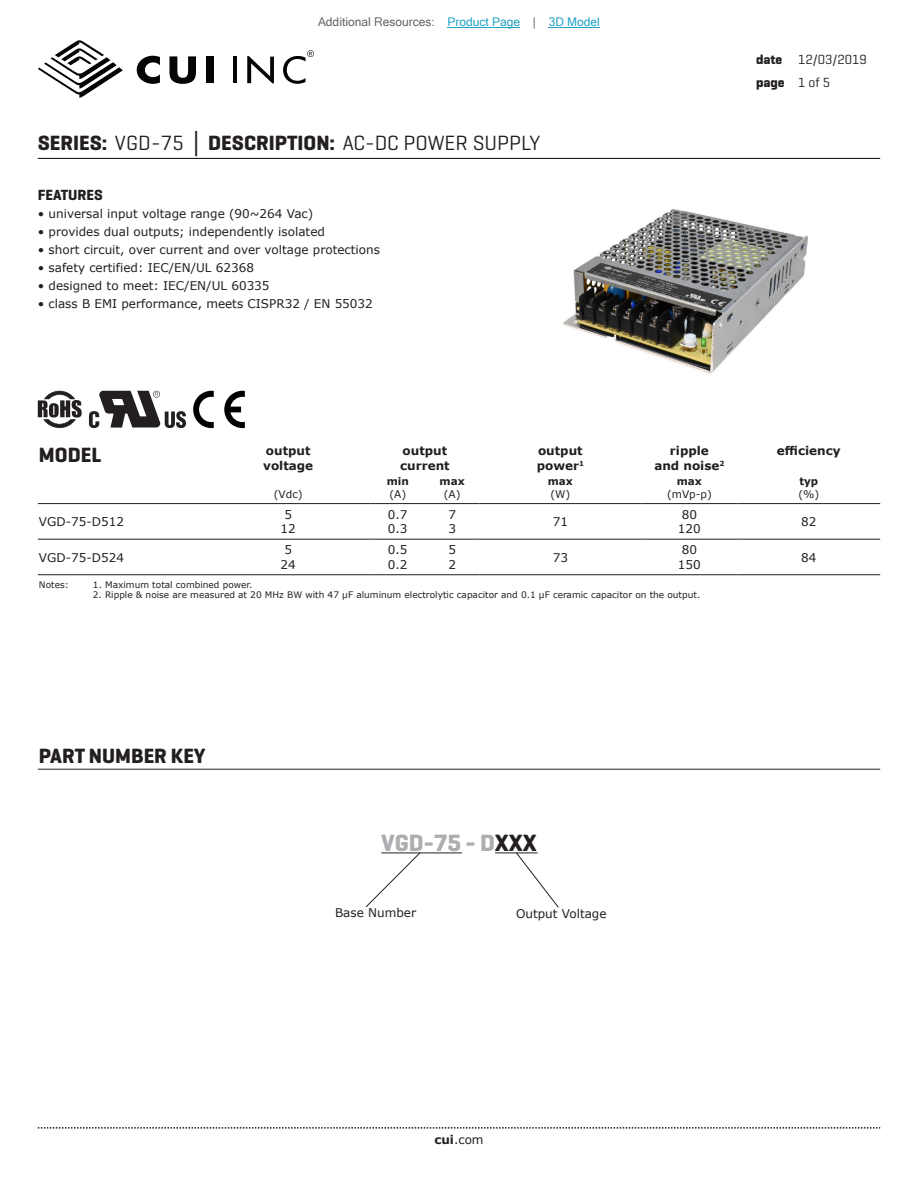
<style>
.page{position:relative;width:918px;height:1188px;background:#fff}
.page>*{position:absolute;margin:0;border:0;box-sizing:border-box;transform-origin:0 0}
.t1{font:700 24px "Geogrotesque";color:#adaeb2}
.t2{font:21px "Geogrotesque";color:#231f20}
.t3{font:700 21px "Geogrotesque";color:#231f20}
.t4{font:700 15px "Geogrotesque";color:#231f20}
.t5{font:13.5px/22.5px "Geogrotesque";color:#231f20}
.t6{font:12px/14.4px "Verdana";color:#231f20;text-align:center}
.t7{font:700 12px/14.4px "Verdana";color:#231f20}
.t8{font:12px "Microsoft Sans Serif";color:#63676b}
.t9{font:10.5px "Verdana";color:#231f20}
.t10{font:700 10.5px "Verdana";color:#231f20}
.t11{font:9px "Verdana";color:#231f20}
.s1{color:#23a4c6}
.s2{font-weight:700}
.s3{font-family:"Verdana";font-weight:700}
.s4{color:#231f20}
</style>
<div class="page">
<hr style="left:38px;top:158px;width:842px;height:1px;background:#231f20">
<svg style="left:38px;top:40px;width:85px;height:58px"></svg>
<hr style="left:233px;top:56px;width:3px;height:27px;background:#040503">
<svg style="left:247px;top:56px;width:27px;height:27px"></svg>
<svg style="left:137px;top:56px;width:23px;height:28px"></svg>
<svg style="left:169px;top:56px;width:27px;height:28px"></svg>
<div style="left:206px;top:56px;width:8px;height:27px;background:#040503"></div>
<svg style="left:283px;top:50px;width:31px;height:34px"></svg>
<svg style="left:38px;top:1127px;width:842px;height:2px"></svg>
<svg style="left:38px;top:391px;width:44px;height:37px"></svg>
<img style="left:563px;top:209px;width:245px;height:165px">
<hr style="left:38px;top:769px;width:842px;height:1px;background:#231f20">
<hr style="left:381px;top:853px;width:81px;height:1px;background:#231f20">
<svg style="left:365px;top:852px;width:56px;height:56px"></svg>
<hr style="left:495px;top:853px;width:43px;height:1px;background:#231f20">
<svg style="left:515px;top:852px;width:44px;height:56px"></svg>
<hr style="left:38px;top:503px;width:168px;height:1px;background:#231f20">
<hr style="left:206px;top:503px;width:165px;height:1px;background:#231f20">
<hr style="left:371px;top:503px;width:54px;height:1px;background:#231f20">
<hr style="left:425px;top:503px;width:54px;height:1px;background:#231f20">
<hr style="left:479px;top:503px;width:162px;height:1px;background:#231f20">
<hr style="left:641px;top:503px;width:96px;height:1px;background:#231f20">
<hr style="left:737px;top:503px;width:143px;height:1px;background:#231f20">
<hr style="left:38px;top:539px;width:168px;height:1px;background:#231f20">
<hr style="left:206px;top:539px;width:165px;height:1px;background:#231f20">
<hr style="left:371px;top:539px;width:54px;height:1px;background:#231f20">
<hr style="left:425px;top:539px;width:54px;height:1px;background:#231f20">
<hr style="left:479px;top:539px;width:162px;height:1px;background:#231f20">
<hr style="left:641px;top:539px;width:96px;height:1px;background:#231f20">
<hr style="left:737px;top:539px;width:143px;height:1px;background:#231f20">
<hr style="left:38px;top:574px;width:168px;height:1px;background:#231f20">
<hr style="left:206px;top:574px;width:165px;height:1px;background:#231f20">
<hr style="left:371px;top:574px;width:54px;height:1px;background:#231f20">
<hr style="left:425px;top:574px;width:54px;height:1px;background:#231f20">
<hr style="left:479px;top:574px;width:162px;height:1px;background:#231f20">
<hr style="left:641px;top:574px;width:96px;height:1px;background:#231f20">
<hr style="left:737px;top:574px;width:143px;height:1px;background:#231f20">
<svg style="left:89px;top:391px;width:97px;height:37px"></svg>
<svg style="left:193px;top:391px;width:52px;height:37px"></svg>
<hr style="left:448px;top:27px;width:72px;height:1px;background:#23a4c6">
<hr style="left:549px;top:27px;width:51px;height:1px;background:#23a4c6">
<p class="t8" style="left:318px;top:15px;width:283px">Additional Resources: <span class="s1">Product Page</span> | <span class="s1">3D Model</span></p>
<h2 class="t2" style="left:38px;top:130px;width:504px"><span class="s2">SERIES:</span> VGD-75 <span class="s3">│</span> <span class="s2">DESCRIPTION:</span> AC-DC POWER SUPPLY</h2>
<p class="t4" style="left:38px;top:186px;width:67px">FEATURES</p>
<p class="t6" style="left:38px;top:207px;width:277px">• universal input voltage range (90~264 Vac)</p>
<p class="t6" style="left:38px;top:225px;width:289px">• provides dual outputs; independently isolated</p>
<p class="t6" style="left:38px;top:243px;width:344px">• short circuit, over current and over voltage protections</p>
<p class="t6" style="left:38px;top:261px;width:218px">• safety certified: IEC/EN/UL 62368</p>
<p class="t6" style="left:38px;top:279px;width:233px">• designed to meet: IEC/EN/UL 60335</p>
<p class="t6" style="left:38px;top:297px;width:337px">• class B EMI performance, meets CISPR32 / EN 55032</p>
<p class="t5" style="left:756px;top:48px;width:112px"><span class="s2">date</span> 12/03/2019 <span class="s2">page</span> 1 of 5</p>
<h2 class="t3" style="left:39px;top:442px;width:64px">MODEL</h2>
<p class="t7" style="left:263px;top:444px;width:51px">output voltage</p>
<p class="t7" style="left:400px;top:444px;width:51px">output current</p>
<p class="t7" style="left:537px;top:444px;width:49px">output power<sup>1</sup></p>
<p class="t7" style="left:654px;top:444px;width:72px;text-align:center">ripple<br>and noise<sup>2</sup></p>
<p class="t7" style="left:777px;top:444px;width:65px">efficiency</p>
<p class="t9" style="left:274px;top:486px;width:30px">(Vdc)</p>
<p class="t10" style="left:387px;top:474px;width:24px">min</p>
<p class="t9" style="left:389px;top:486px;width:18px">(A)</p>
<p class="t10" style="left:799px;top:474px;width:20px">typ</p>
<p class="t9" style="left:798px;top:486px;width:22px">(%)</p>
<p class="t10" style="left:440px;top:474px;width:27px">max</p>
<p class="t9" style="left:444px;top:486px;width:18px">(A)</p>
<p class="t10" style="left:548px;top:474px;width:27px">max</p>
<p class="t9" style="left:550px;top:486px;width:21px">(W)</p>
<p class="t10" style="left:677px;top:474px;width:27px">max</p>
<p class="t9" style="left:667px;top:486px;width:46px">(mVp-p)</p>
<p class="t6" style="left:39px;top:514px;width:87px">VGD-75-D512</p>
<p class="t6" style="left:281px;top:507px;width:17px">5<br>12</p>
<p class="t6" style="left:388px;top:507px;width:21px;text-align:left">0.7<br>0.3</p>
<p class="t6" style="left:448px;top:507px;width:9px;text-align:left">7<br>3</p>
<p class="t6" style="left:553px;top:514px;width:17px">71</p>
<p class="t6" style="left:678px;top:507px;width:24px">80<br>120</p>
<p class="t6" style="left:801px;top:514px;width:17px">82</p>
<p class="t6" style="left:39px;top:550px;width:87px">VGD-75-D524</p>
<p class="t6" style="left:281px;top:543px;width:17px">5<br>24</p>
<p class="t6" style="left:388px;top:543px;width:21px;text-align:left">0.5<br>0.2</p>
<p class="t6" style="left:448px;top:543px;width:9px;text-align:left">5<br>2</p>
<p class="t6" style="left:553px;top:550px;width:17px">73</p>
<p class="t6" style="left:678px;top:543px;width:24px">80<br>150</p>
<p class="t6" style="left:801px;top:550px;width:17px">84</p>
<p class="t11" style="left:39px;top:578px;width:31px">Notes:</p>
<p class="t11" style="left:93px;top:578px;width:161px">1. Maximum total combined power.</p>
<p class="t11" style="left:93px;top:589px;width:609px">2. Ripple &amp; noise are measured at 20 MHz BW with 47 µF aluminum electrolytic capacitor and 0.1 µF ceramic capacitor on the output.</p>
<h2 class="t3" style="left:39px;top:743px;width:168px">PART NUMBER KEY</h2>
<h1 class="t1" style="left:381px;top:828px;width:157px">VGD-75 - D<span class="s4">XXX</span></h1>
<p class="t6" style="left:335px;top:905px;width:83px">Base Number</p>
<p class="t6" style="left:516px;top:906px;width:92px">Output Voltage</p>
<p class="t6" style="left:434px;top:1132px;width:51px"><span class="s2">cui</span>.com</p>
</div>
